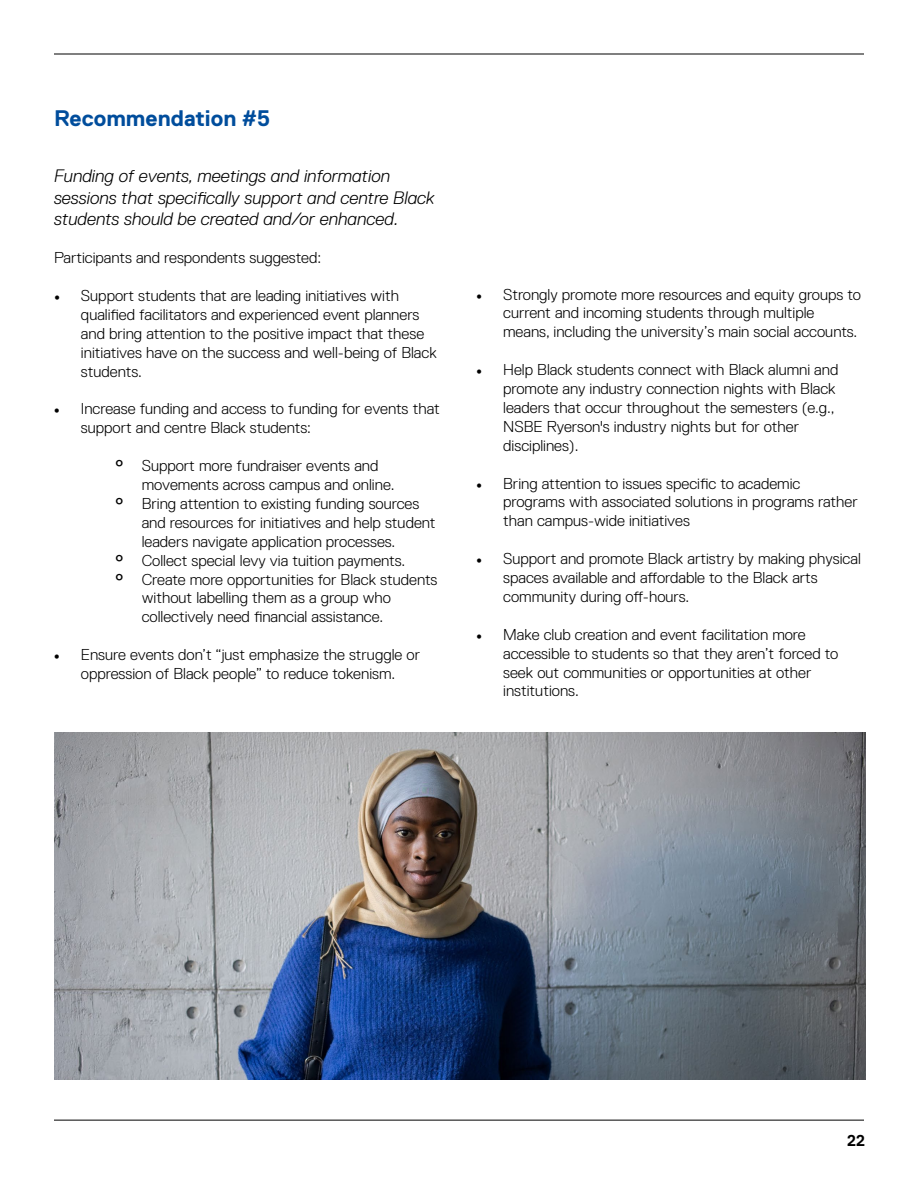
<style>
.page{position:relative;width:918px;height:1188px;background:#fff}
.page>*{position:absolute;margin:0;border:0;box-sizing:border-box;transform-origin:0 0}
.t1{font:700 22.5px "Replica Std";color:#004d9c}
.t2{font:italic 300 18px/21.6px "Replica Std";color:#000}
.t3{font:300 15.75px/18.9px "Replica Std";color:#000}
.t4{font:700 15.75px "Replica Std";color:#000}
.s1{font-family:"Minion Pro";font-weight:400}
.s2{font-weight:400}
</style>
<div class="page">
<hr style="left:54px;top:54px;width:810px;height:1px;background:#000">
<hr style="left:54px;top:1120px;width:810px;height:1px;background:#000">
<img style="left:54px;top:732px;width:811px;height:348px">
<h1 class="t1" style="left:54px;top:105px;width:218px">Recommendation #5</h1>
<p class="t2" style="left:54px;top:165px;width:382px">Funding of events, meetings and information sessions that specifically support and centre Black students should be created and/or enhanced.</p>
<p class="t3" style="left:54px;top:248px;width:269px">Participants and respondents suggested:</p>
<p class="t3" style="left:81px;top:286px;width:357px;text-indent:-27px"><span class="s1">•</span> Support students that are leading initiatives with qualified facilitators and experienced event planners and bring attention to the positive impact that these initiatives have on the success and well-being of Black students.</p>
<p class="t3" style="left:81px;top:400px;width:360px;text-indent:-27px"><span class="s1">•</span> Increase funding and access to funding for events that support and centre Black students:</p>
<p class="t3" style="left:115px;top:456px;width:265px"><span class="s2">°</span> Support more fundraiser events and</p>
<p class="t3" style="left:142px;top:475px;width:254px">movements across campus and online.</p>
<p class="t3" style="left:115px;top:494px;width:306px"><span class="s2">°</span> Bring attention to existing funding sources</p>
<p class="t3" style="left:142px;top:513px;width:295px">and resources for initiatives and help student</p>
<p class="t3" style="left:142px;top:532px;width:255px">leaders navigate application processes.</p>
<p class="t3" style="left:115px;top:551px;width:292px"><span class="s2">°</span> Collect special levy via tuition payments.</p>
<p class="t3" style="left:115px;top:570px;width:324px"><span class="s2">°</span> Create more opportunities for Black students</p>
<p class="t3" style="left:142px;top:589px;width:251px">without labelling them as a group who</p>
<p class="t3" style="left:142px;top:608px;width:243px">collectively need financial assistance.</p>
<p class="t3" style="left:54px;top:645px;width:368px;text-align:center"><span class="s1">•</span> Ensure events don’t “just emphasize the struggle or oppression of Black people” to reduce tokenism.</p>
<p class="t3" style="left:503px;top:285px;width:359px;text-indent:-27px"><span class="s1">•</span> Strongly promote more resources and equity groups to current and incoming students through multiple means, including the university’s main social accounts.</p>
<p class="t3" style="left:503px;top:360px;width:337px;text-indent:-27px"><span class="s1">•</span> Help Black students connect with Black alumni and promote any industry connection nights with Black leaders that occur throughout the semesters (e.g., NSBE Ryerson's industry nights but for other disciplines).</p>
<p class="t3" style="left:503px;top:474px;width:356px;text-indent:-27px"><span class="s1">•</span> Bring attention to issues specific to academic programs with associated solutions in programs rather than campus-wide initiatives</p>
<p class="t3" style="left:503px;top:549px;width:359px;text-indent:-27px"><span class="s1">•</span> Support and promote Black artistry by making physical spaces available and affordable to the Black arts community during off-hours.</p>
<p class="t3" style="left:503px;top:625px;width:337px;text-indent:-27px"><span class="s1">•</span> Make club creation and event facilitation more accessible to students so that they aren’t forced to seek out communities or opportunities at other institutions.</p>
<p class="t4" style="left:847px;top:1132px;width:19px">22</p>
</div>
